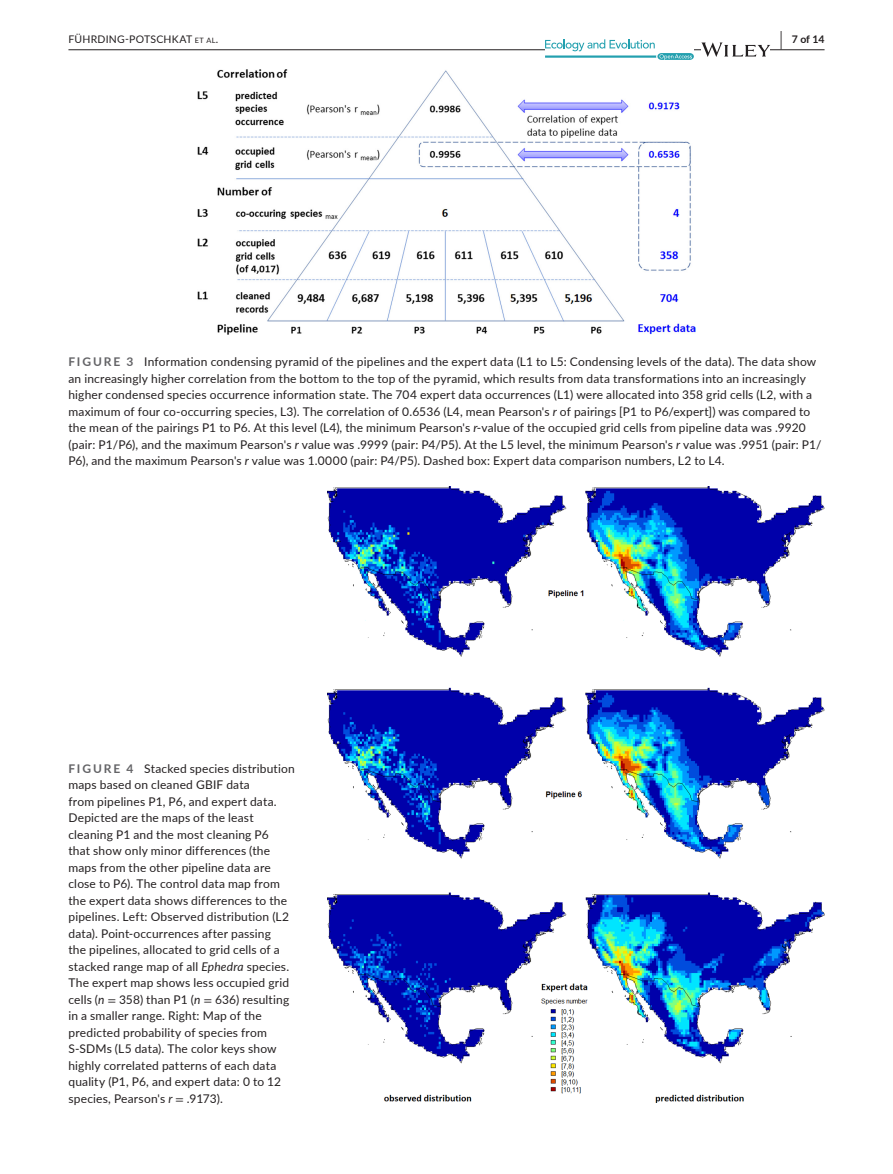
<style>
.page{position:relative;width:893px;height:1174px;background:#fff}
.page>*{position:absolute;margin:0;border:0;box-sizing:border-box;transform-origin:0 0}
.t1{font:12px/16.5px "Lato";letter-spacing:.015em;color:#231f20}
.t2{font:10.5px "Lato";letter-spacing:.02em;color:#231f20}
.t3{font:700 10.5px "Lato";color:#231f20}
.s1{font-size:7.35px}
.s2{font-size:19.5px}
.s3{font-weight:700;color:#636366}
.s4{font-style:italic}
.s5{font-family:"STIX"}
</style>
<div class="page">
<hr style="left:68px;top:49px;width:756px;height:1px;background:#231f20">
<svg style="left:545px;top:39px;width:149px;height:21px"></svg>
<svg style="left:701px;top:42px;width:69px;height:15px"></svg>
<img style="left:198px;top:69px;width:497px;height:265px">
<img style="left:327px;top:486px;width:497px;height:617px">
<p class="t2" style="left:68px;top:31px;width:151px">FÜHRDING--POTSCHKAT <span class="s1">et al</span>.</p>
<p class="t3" style="left:780px;top:31px;width:46px"><span class="s2">|</span> 7 of 14</p>
<p class="t1" style="left:68px;top:353px;width:755px"><span class="s3">FIGURE 3</span> Information condensing pyramid of the pipelines and the expert data (L1 to L5: Condensing levels of the data). The data show an increasingly higher correlation from the bottom to the top of the pyramid, which results from data transformations into an increasingly higher condensed species occurrence information state. The 704 expert data occurrences (L1) were allocated into 358 grid cells (L2, with a maximum of four co-occurring species, L3). The correlation of 0.6536 (L4, mean Pearson's <span class="s4">r</span> of pairings [P1 to P6/expert]) was compared to the mean of the pairings P1 to P6. At this level (L4), the minimum Pearson's <span class="s4">r</span>-value of the occupied grid cells from pipeline data was .9920 (pair: P1/P6), and the maximum Pearson's <span class="s4">r</span> value was .9999 (pair: P4/P5). At the L5 level, the minimum Pearson's <span class="s4">r</span> value was .9951 (pair: P1/ P6), and the maximum Pearson's <span class="s4">r</span> value was 1.0000 (pair: P4/P5). Dashed box: Expert data comparison numbers, L2 to L4.</p>
<p class="t1" style="left:68px;top:759px;width:228px"><span class="s3">FIGURE 4</span> Stacked species distribution maps based on cleaned GBIF data<br>from pipelines P1, P6, and expert data.<br>Depicted are the maps of the least cleaning P1 and the most cleaning P6<br>that show only minor differences (the maps from the other pipeline data are close to P6). The control data map from the expert data shows differences to the pipelines. Left: Observed distribution (L2 data). Point-occurrences after passing<br>the pipelines, allocated to grid cells of a stacked range map of all <span class="s4">Ephedra</span> species.<br>The expert map shows less occupied grid cells (<span class="s4">n</span> <span class="s5">=</span> 358) than P1 (<span class="s4">n</span> <span class="s5">=</span> 636) resulting in a smaller range. Right: Map of the predicted probability of species from S-SDMs (L5 data). The color keys show highly correlated patterns of each data quality (P1, P6, and expert data: 0 to 12 species, Pearson's <span class="s4">r</span> <span class="s5">=</span> .9173).</p>
</div>
